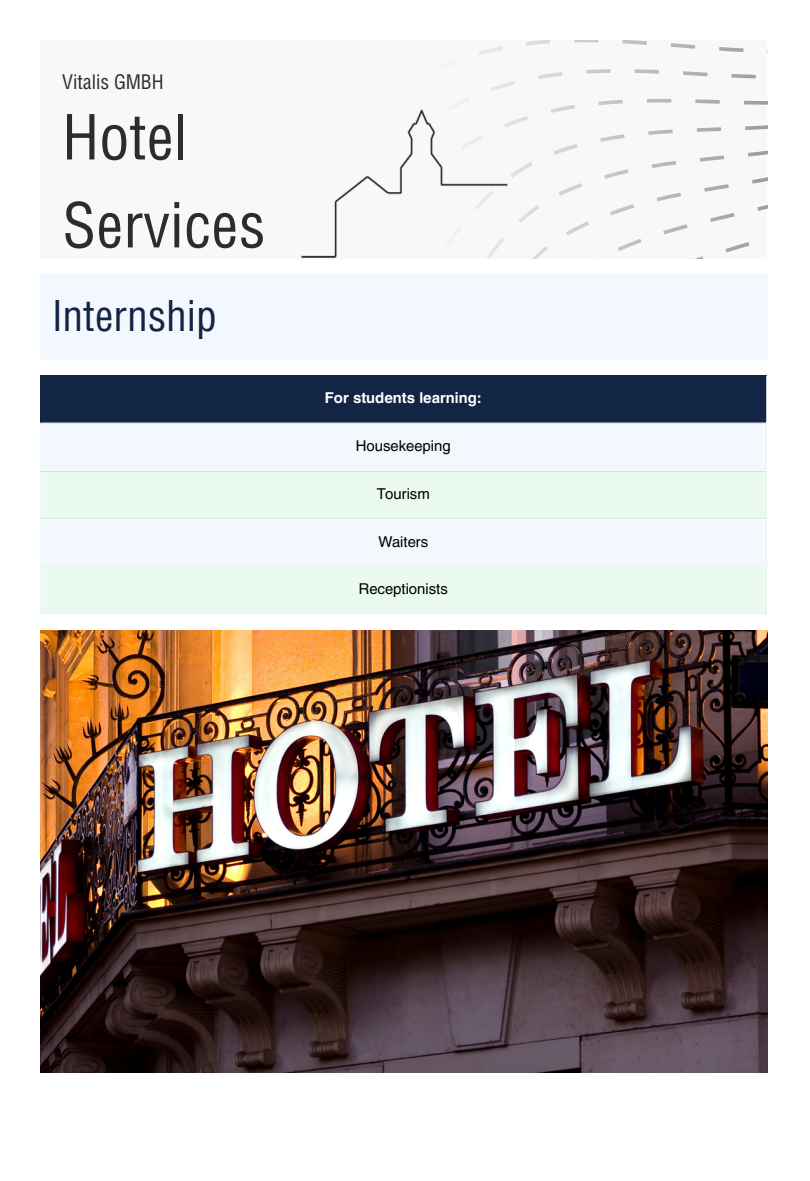
<style>
.page{position:relative;width:810px;height:1181px;background:#fff}
.page>*{position:absolute;margin:0;border:0;box-sizing:border-box;transform-origin:0 0}
.t1{font:63px "Helios Cond";color:#2c2c2c}
.t2{font:43.05px "Helios Cond";color:#132544}
.t3{font:20.4px "Helios Cond";color:#2c2c2c}
.t4{font:14.85px "Helios";color:#000}
.t5{font:700 14.85px "Helios";color:#fff}
</style>
<div class="page">
<div style="left:41px;top:40px;width:726px;height:219px;background:#f8f8f8"></div>
<svg style="left:468px;top:40px;width:299px;height:219px"></svg>
<img style="left:301px;top:100px;width:215px;height:159px">
<div style="left:41px;top:275px;width:726px;height:84px;background:#f3f8ff"></div>
<div style="left:41px;top:376px;width:726px;height:47px;background:#132544"></div>
<div style="left:41px;top:423px;width:725px;height:47px;background:#f3f8ff"></div>
<svg style="left:41px;top:471px;width:725px;height:143px;fill:#ebfaf0"></svg>
<hr style="left:766px;top:376px;width:1px;height:238px;background:#fff">
<hr style="left:41px;top:422px;width:726px;height:1px;background:#fff">
<hr style="left:41px;top:518px;width:726px;height:1px;background:#fff">
<hr style="left:41px;top:566px;width:726px;height:1px;background:#fff">
<img style="left:41px;top:630px;width:726px;height:442px">
<p class="t3" style="left:62px;top:70px;width:103px">Vitalis GMBH</p>
<p class="t1" style="left:62px;top:99px;width:127px">Hotel</p>
<p class="t1" style="left:62px;top:187px;width:205px">Services</p>
<p class="t2" style="left:53px;top:290px;width:166px">Internship</p>
<p class="t5" style="left:325px;top:388px;width:158px">For students learning:</p>
<p class="t4" style="left:356px;top:436px;width:96px">Housekeeping</p>
<p class="t4" style="left:377px;top:484px;width:54px">Tourism</p>
<p class="t4" style="left:378px;top:532px;width:51px">Waiters</p>
<p class="t4" style="left:359px;top:579px;width:91px">Receptionists</p>
</div>
